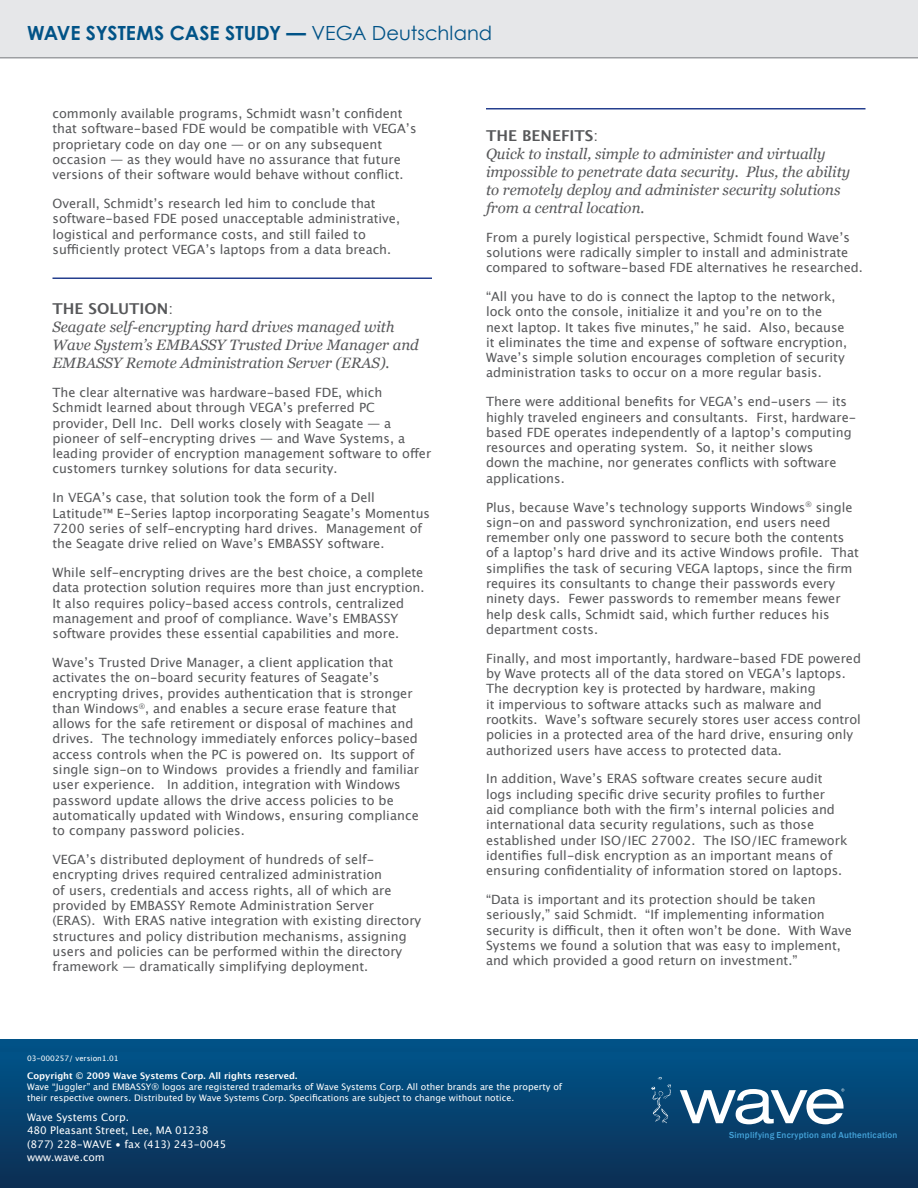
<style>
.page{position:relative;width:918px;height:1188px;background:#fff}
.page>*{position:absolute;margin:0;border:0;box-sizing:border-box;transform-origin:0 0}
.t1{font:700 19.5px "Century Gothic";color:#015387}
.Paragraph_Style_1{font:italic 15px/18px "Georgia";color:#57585a}
.Paragraph_Style_1-2{font:12.75px/15.3px "Lucida Grande";color:#57585a}
.t2{font:10.5px/13.5px "Lucida Grande";color:#fff}
.t3{font:9px/10.8px "Lucida Grande";color:#fff}
.t4{font:500 9px "Franklin Gothic";letter-spacing:.02em;color:#44a3da}
.t5{font:7.5px "Lucida Grande";color:#fff}
.s1{font-weight:400}
.s2{font-family:"Lucida Grande";font-weight:700;font-style:normal}
.s3{font-family:"Lucida Grande";font-style:normal}
.s4{font-weight:700}
</style>
<div class="page">
<div style="left:0;top:1040px;width:918px;height:148px;background:#015186"></div>
<div style="left:0;top:1052px;width:918px;height:136px;background:linear-gradient(to bottom,#005388,#0d2e53)"></div>
<svg style="left:680px;top:1088px;width:164px;height:36px;background:#6e93ad"></svg>
<svg style="left:651px;top:1077px;width:21px;height:46px"></svg>
<div style="left:0;top:0;width:918px;height:58px;background:#e6e7e9"></div>
<hr style="left:0;top:57px;width:918px;height:1px;background:#9d9fa2">
<hr style="left:52px;top:278px;width:380px;height:1px;background:#253f8e">
<hr style="left:486px;top:108px;width:380px;height:2px;background:#253f8e">
<p class="t1" style="left:27px;top:21px;width:467px">WAVE SYSTEMS CASE STUDY — <span class="s1">VEGA Deutschland</span></p>
<p class="Paragraph_Style_1-2" style="left:52px;top:106px;width:366px">commonly available programs, Schmidt wasn’t confident that software-based FDE would be compatible with VEGA’s proprietary code on day one — or on any subsequent occasion — as they would have no assurance that future versions of their software would behave without conflict.</p>
<p class="Paragraph_Style_1-2" style="left:52px;top:196px;width:349px">Overall, Schmidt’s research led him to conclude that software-based FDE posed unacceptable administrative, logistical and performance costs, and still failed to sufficiently protect VEGA’s laptops from a data breach.</p>
<p class="Paragraph_Style_1" style="left:52px;top:300px;width:368px"><span class="s2">THE SOLUTION</span><span class="s3">:<br></span>Seagate self-encrypting hard drives managed with Wave System’s EMBASSY Trusted Drive Manager and EMBASSY Remote Administration Server (ERAS).</p>
<p class="Paragraph_Style_1-2" style="left:52px;top:385px;width:380px">The clear alternative was hardware-based FDE, which Schmidt learned about through VEGA’s preferred PC provider, Dell Inc. Dell works closely with Seagate — a pioneer of self-encrypting drives — and Wave Systems, a leading provider of encryption management software to offer customers turnkey solutions for data security.</p>
<p class="Paragraph_Style_1-2" style="left:52px;top:490px;width:379px">In VEGA’s case, that solution took the form of a Dell Latitude™ E-Series laptop incorporating Seagate’s Momentus 7200 series of self-encrypting hard drives. Management of the Seagate drive relied on Wave’s EMBASSY software.</p>
<p class="Paragraph_Style_1-2" style="left:52px;top:565px;width:374px">While self-encrypting drives are the best choice, a complete data protection solution requires more than just encryption.<br>It also requires policy-based access controls, centralized management and proof of compliance. Wave’s EMBASSY software provides these essential capabilities and more.</p>
<p class="Paragraph_Style_1-2" style="left:52px;top:655px;width:368px">Wave’s Trusted Drive Manager, a client application that activates the on-board security features of Seagate’s encrypting drives, provides authentication that is stronger than Windows<sup>®</sup>, and enables a secure erase feature that allows for the safe retirement or disposal of machines and drives. The technology immediately enforces policy-based access controls when the PC is powered on. Its support of single sign-on to Windows provides a friendly and familiar user experience. In addition, integration with Windows password update allows the drive access policies to be automatically updated with Windows, ensuring compliance to company password policies.</p>
<p class="Paragraph_Style_1-2" style="left:52px;top:852px;width:370px">VEGA’s distributed deployment of hundreds of self&shy;encrypting drives required centralized administration<br>of users, credentials and access rights, all of which are provided by EMBASSY Remote Administration Server<br>(ERAS). With ERAS native integration with existing directory structures and policy distribution mechanisms, assigning users and policies can be performed within the directory framework — dramatically simplifying deployment.</p>
<p class="t5" style="left:27px;top:1054px;width:93px">03-000257/ version1.01</p>
<p class="Paragraph_Style_1" style="left:486px;top:127px;width:366px"><span class="s2">THE BENEFITS</span><span class="s3">:<br></span>Quick to install, simple to administer and virtually impossible to penetrate data security. Plus, the ability to remotely deploy and administer security solutions from a central location.</p>
<p class="Paragraph_Style_1-2" style="left:486px;top:229px;width:378px">From a purely logistical perspective, Schmidt found Wave’s solutions were radically simpler to install and administrate compared to software-based FDE alternatives he researched.</p>
<p class="Paragraph_Style_1-2" style="left:486px;top:289px;width:363px">“All you have to do is connect the laptop to the network, lock onto the console, initialize it and you’re on to the next laptop. It takes five minutes,” he said. Also, because it eliminates the time and expense of software encryption, Wave’s simple solution encourages completion of security administration tasks to occur on a more regular basis.</p>
<p class="Paragraph_Style_1-2" style="left:486px;top:394px;width:372px">There were additional benefits for VEGA’s end-users — its highly traveled engineers and consultants. First, hardware&shy;based FDE operates independently of a laptop’s computing resources and operating system. So, it neither slows<br>down the machine, nor generates conflicts with software applications.</p>
<p class="Paragraph_Style_1-2" style="left:486px;top:500px;width:374px">Plus, because Wave’s technology supports Windows<sup>®</sup> single sign-on and password synchronization, end users need remember only one password to secure both the contents of a laptop’s hard drive and its active Windows profile. That simplifies the task of securing VEGA laptops, since the firm requires its consultants to change their passwords every ninety days. Fewer passwords to remember means fewer help desk calls, Schmidt said, which further reduces his department costs.</p>
<p class="Paragraph_Style_1-2" style="left:486px;top:651px;width:377px">Finally, and most importantly, hardware-based FDE powered by Wave protects all of the data stored on VEGA’s laptops.<br>The decryption key is protected by hardware, making<br>it impervious to software attacks such as malware and rootkits. Wave’s software securely stores user access control policies in a protected area of the hard drive, ensuring only authorized users have access to protected data.</p>
<p class="Paragraph_Style_1-2" style="left:486px;top:771px;width:363px">In addition, Wave’s ERAS software creates secure audit logs including specific drive security profiles to further<br>aid compliance both with the firm’s internal policies and international data security regulations, such as those established under ISO/IEC 27002. The ISO/IEC framework identifies full-disk encryption as an important means of ensuring confidentiality of information stored on laptops.</p>
<p class="Paragraph_Style_1-2" style="left:486px;top:892px;width:367px">“Data is important and its protection should be taken seriously,” said Schmidt. “If implementing information security is difficult, then it often won’t be done. With Wave Systems we found a solution that was easy to implement, and which provided a good return on investment.”</p>
<p class="t3" style="left:27px;top:1070px;width:537px"><span class="s4">Copyright © 2009 Wave Systems Corp. All rights reserved.<br></span>Wave “Juggler” and EMBASSY® logos are registered trademarks of Wave Systems Corp. All other brands are the property of their respective owners. Distributed by Wave Systems Corp. Specifications are subject to change without notice.</p>
<p class="t2" style="left:27px;top:1110px;width:201px">Wave Systems Corp.<br>480 Pleasant Street, Lee, MA 01238 (877) 228-WAVE • fax (413) 243-0045 www.wave.com</p>
<p class="t4" style="left:729px;top:1129px;width:170px">Simplifying Encryption and Authentication</p>
</div>
